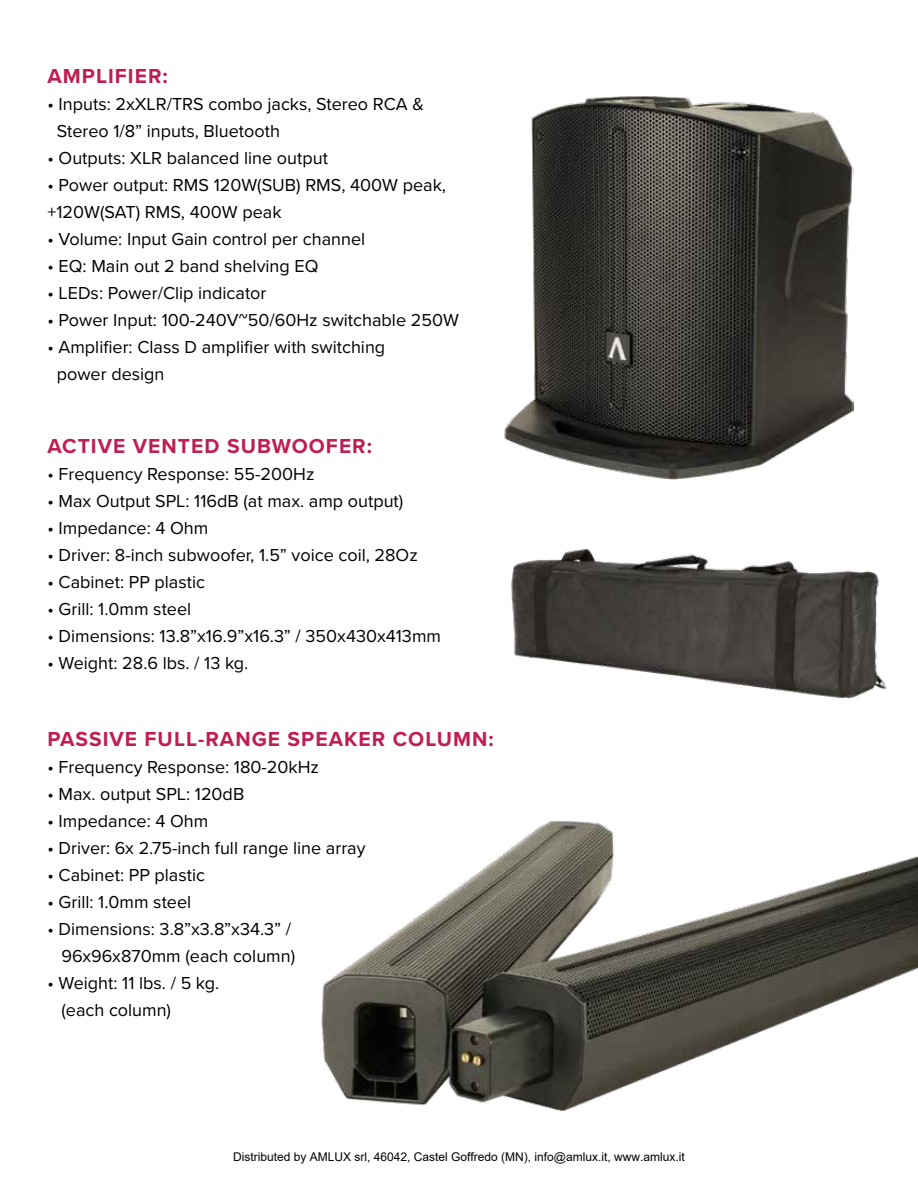
<style>
.page{position:relative;width:918px;height:1188px;background:#fff}
.page>*{position:absolute;margin:0;border:0;box-sizing:border-box;transform-origin:0 0}
.t1{font:700 21px "Proxima Nova";letter-spacing:.05em;color:#be1e51}
.t2{font:18px/27px "Proxima Nova";color:#000}
.t3{font:12px "Arial";color:#000}
</style>
<div class="page">
<img style="left:504px;top:96px;width:349px;height:383px">
<img style="left:321px;top:821px;width:597px;height:290px">
<img style="left:511px;top:548px;width:375px;height:151px">
<p class="t1" style="left:48px;top:61px;width:122px">AMPLIFIER:</p>
<p class="t2" style="left:57px;top:90px;width:369px;text-indent:-9px">• Inputs: 2xXLR/TRS combo jacks, Stereo RCA &amp;<br>Stereo 1/8” inputs, Bluetooth</p>
<p class="t2" style="left:48px;top:144px;width:282px">• Outputs: XLR balanced line output</p>
<p class="t2" style="left:48px;top:171px;width:400px">• Power output: RMS 120W(SUB) RMS, 400W peak, +120W(SAT) RMS, 400W peak</p>
<p class="t2" style="left:48px;top:225px;width:319px">• Volume: Input Gain control per channel</p>
<p class="t2" style="left:48px;top:252px;width:272px">• EQ: Main out 2 band shelving EQ</p>
<p class="t2" style="left:48px;top:279px;width:221px">• LEDs: Power/Clip indicator</p>
<p class="t2" style="left:48px;top:306px;width:413px">• Power Input: 100-240V~50/60Hz switchable 250W</p>
<p class="t2" style="left:57px;top:333px;width:330px;text-indent:-9px">• Amplifier: Class D amplifier with switching power design</p>
<p class="t1" style="left:48px;top:431px;width:326px">ACTIVE VENTED SUBWOOFER:</p>
<p class="t2" style="left:48px;top:460px;width:269px">• Frequency Response: 55-200Hz</p>
<p class="t2" style="left:48px;top:487px;width:357px">• Max Output SPL: 116dB (at max. amp output)</p>
<p class="t2" style="left:48px;top:514px;width:162px">• Impedance: 4 Ohm</p>
<p class="t2" style="left:48px;top:541px;width:372px">• Driver: 8-inch subwoofer, 1.5” voice coil, 28Oz</p>
<p class="t2" style="left:48px;top:568px;width:159px">• Cabinet: PP plastic</p>
<p class="t2" style="left:48px;top:595px;width:145px">• Grill: 1.0mm steel</p>
<p class="t2" style="left:48px;top:622px;width:395px">• Dimensions: 13.8”x16.9”x16.3” / 350x430x413mm</p>
<p class="t2" style="left:48px;top:649px;width:202px">• Weight: 28.6 lbs. / 13 kg.</p>
<p class="t1" style="left:48px;top:724px;width:448px">PASSIVE FULL-RANGE SPEAKER COLUMN:</p>
<p class="t2" style="left:48px;top:753px;width:273px">• Frequency Response: 180-20kHz</p>
<p class="t2" style="left:48px;top:780px;width:198px">• Max. output SPL: 120dB</p>
<p class="t2" style="left:48px;top:807px;width:162px">• Impedance: 4 Ohm</p>
<p class="t2" style="left:48px;top:834px;width:320px">• Driver: 6x 2.75-inch full range line array</p>
<p class="t2" style="left:48px;top:861px;width:159px">• Cabinet: PP plastic</p>
<p class="t2" style="left:48px;top:888px;width:145px">• Grill: 1.0mm steel</p>
<p class="t2" style="left:48px;top:915px;width:249px;text-align:right">• Dimensions: 3.8”x3.8”x34.3” /<br>96x96x870mm (each column)</p>
<p class="t2" style="left:61px;top:969px;width:159px;text-indent:-14px">• Weight: 11 lbs. / 5 kg. (each column)</p>
<p class="t3" style="left:233px;top:1148px;width:453px">Distributed by AMLUX srl, 46042, Castel Goffredo (MN), info@amlux.it, www.amlux.it</p>
</div>
